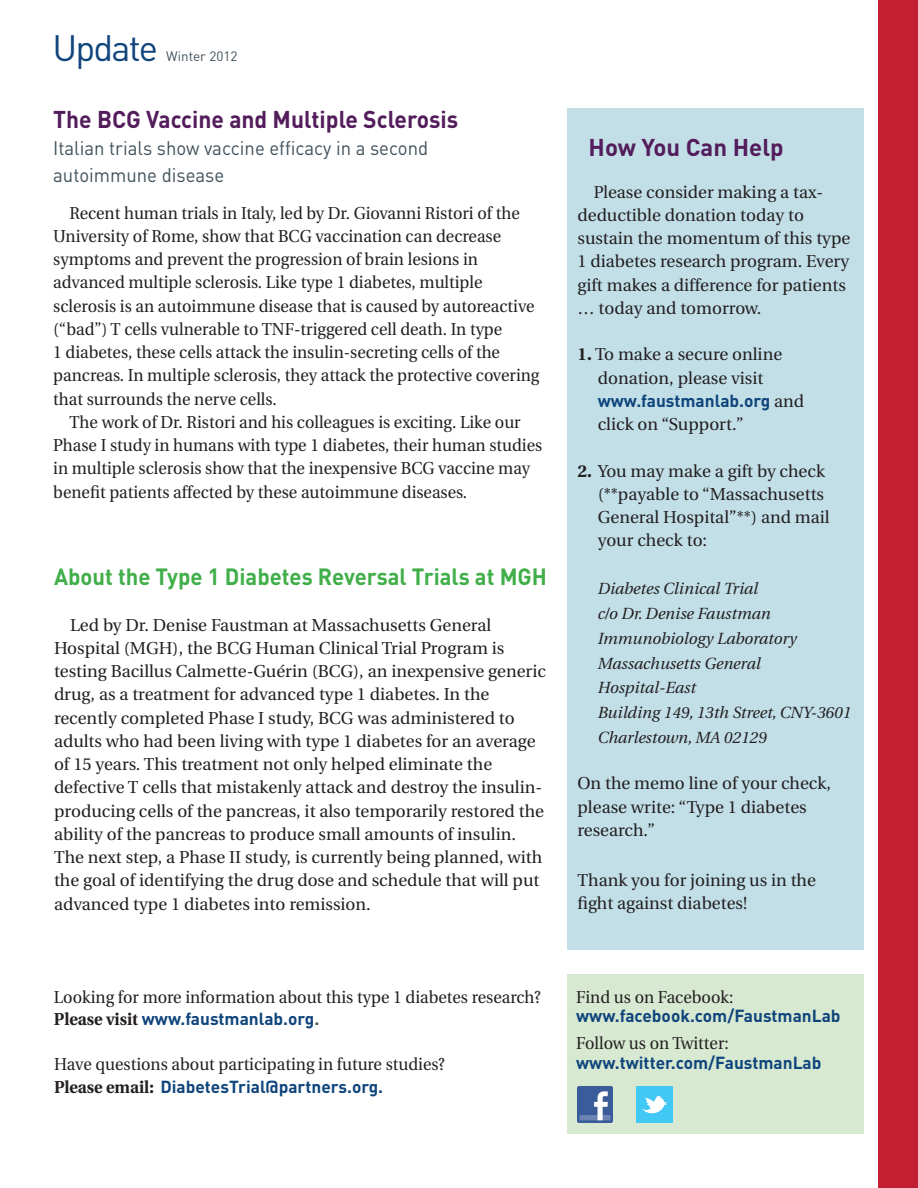
<style>
.page{position:relative;width:918px;height:1188px;background:#fff}
.page>*{position:absolute;margin:0;border:0;box-sizing:border-box;transform-origin:0 0}
.t1{font:36.3px "DIN";letter-spacing:-.05em;color:#0f457c}
.t2{font:700 24px "DIN";color:#531c5b;scale:.95 1}
.t3{font:700 24px "DIN";color:#531c5b}
.t4{font:700 23.25px "DIN";color:#40ae49;scale:.95 1}
.t5{font:19.5px/27px "DIN";color:#41525c;scale:.95 1}
.t6{font:17.25px/23.2px "Utopia";color:#231f20;scale:.95 1}
.t7{font:17.25px/23.2px "Utopia";color:#231f20}
.t8{font:700 17.25px "DIN";color:#0f457c}
.t9{font:italic 16.2px/24.8px "Utopia";color:#231f20}
.t10{font:13.5px "DIN";color:#41525c}
.s1{font-family:"Utopia";color:#231f20}
.s2{color:#41525c}
.s3{font-weight:700}
.s4{font-family:"Utopia";font-weight:400;color:#231f20}
</style>
<div class="page">
<div style="left:567px;top:975px;width:297px;height:159px;background:#d8e9d2"></div>
<div style="left:567px;top:108px;width:297px;height:842px;background:#c2dfe8"></div>
<div style="left:878px;top:0;width:40px;height:1188px;background:#c31f32"></div>
<img style="left:577px;top:1087px;width:36px;height:35px">
<div style="left:636px;top:1086px;width:37px;height:36px;background:#42c8f4"></div>
<svg style="left:642px;top:1096px;width:25px;height:18px"></svg>
<h1 class="t1" style="left:52px;top:25px;width:107px">Update</h1>
<p class="t10" style="left:166px;top:48px;width:73px">Winter 2012</p>
<h2 class="t2" style="left:53px;top:104px;width:428px">The BCG Vaccine and Multiple Sclerosis</h2>
<p class="t5" style="left:53px;top:134px;width:396px">Italian trials show vaccine efficacy in a second autoimmune disease</p>
<p class="t6" style="left:53px;top:202px;width:513px;text-indent:16px">Recent human trials in Italy, led by Dr. Giovanni Ristori of the University of Rome, show that BCG vaccination can decrease symptoms and prevent the progression of brain lesions in advanced multiple sclerosis. Like type 1 diabetes, multiple sclerosis is an autoimmune disease that is caused by autoreactive (“bad”) T cells vulnerable to TNF-triggered cell death. In type<br>1 diabetes, these cells attack the insulin-secreting cells of the pancreas. In multiple sclerosis, they attack the protective covering that surrounds the nerve cells.</p>
<p class="t6" style="left:53px;top:411px;width:516px;text-indent:16px">The work of Dr. Ristori and his colleagues is exciting. Like our Phase I study in humans with type 1 diabetes, their human studies in multiple sclerosis show that the inexpensive BCG vaccine may benefit patients affected by these autoimmune diseases.</p>
<h3 class="t4" style="left:54px;top:561px;width:520px">About the Type 1 Diabetes Reversal Trials at MGH</h3>
<p class="t7" style="left:54px;top:613px;width:494px;text-indent:16px">Led by Dr. Denise Faustman at Massachusetts General Hospital (MGH), the BCG Human Clinical Trial Program is testing Bacillus Calmette-Guérin (BCG), an inexpensive generic drug, as a treatment for advanced type 1 diabetes. In the recently completed Phase I study, BCG was administered to adults who had been living with type 1 diabetes for an average of 15 years. This treatment not only helped eliminate the defective T cells that mistakenly attack and destroy the insulin&shy;producing cells of the pancreas, it also temporarily restored the ability of the pancreas to produce small amounts of insulin.<br>The next step, a Phase II study, is currently being planned, with the goal of identifying the drug dose and schedule that will put advanced type 1 diabetes into remission.</p>
<p class="t6" style="left:54px;top:986px;width:514px">Looking for more information about this type 1 diabetes research?</p>
<p class="t8" style="left:54px;top:1008px;width:267px"><span class="s1">Please visit</span> www.faustmanlab.org<span class="s2">.</span></p>
<p class="t6" style="left:54px;top:1053px;width:413px">Have questions about participating in future studies?</p>
<p class="t8" style="left:54px;top:1075px;width:331px"><span class="s1">Please email:</span> DiabetesTrial@partners.org.</p>
<h2 class="t3" style="left:589px;top:132px;width:197px">How You Can Help</h2>
<p class="t6" style="left:577px;top:181px;width:289px;text-indent:16px">Please consider making a tax&shy;deductible donation today to sustain the momentum of this type<br>1 diabetes research program. Every gift makes a difference for patients … today and tomorrow.</p>
<p class="t7" style="left:577px;top:343px;width:206px;text-align:center"><span class="s3">1.</span> To make a secure online donation, please visit</p>
<p class="t8" style="left:598px;top:389px;width:208px">www.faustmanlab.org <span class="s4">and</span></p>
<p class="t7" style="left:598px;top:413px;width:147px">click on “Support.”</p>
<p class="t7" style="left:598px;top:460px;width:233px;text-indent:-20px"><span class="s3">2.</span> You may make a gift by check (**payable to “Massachusetts<br>General Hospital”**) and mail your check to:</p>
<p class="t9" style="left:598px;top:577px;width:255px">Diabetes Clinical Trial<br>c/o Dr. Denise Faustman<br>Immunobiology Laboratory<br>Massachusetts General<br>Hospital-East<br>Building 149, 13th Street, CNY-3601<br>Charlestown, MA 02129</p>
<p class="t7" style="left:578px;top:772px;width:255px">On the memo line of your check, please write: “Type 1 diabetes research.”</p>
<p class="t7" style="left:578px;top:869px;width:240px">Thank you for joining us in the fight against diabetes!</p>
<p class="t6" style="left:576px;top:986px;width:167px">Find us on Facebook:</p>
<p class="t8" style="left:576px;top:1005px;width:266px">www.facebook.com/FaustmanLab</p>
<p class="t6" style="left:576px;top:1032px;width:162px">Follow us on Twitter:</p>
<p class="t8" style="left:576px;top:1051px;width:247px">www.twitter.com/FaustmanLab</p>
</div>
